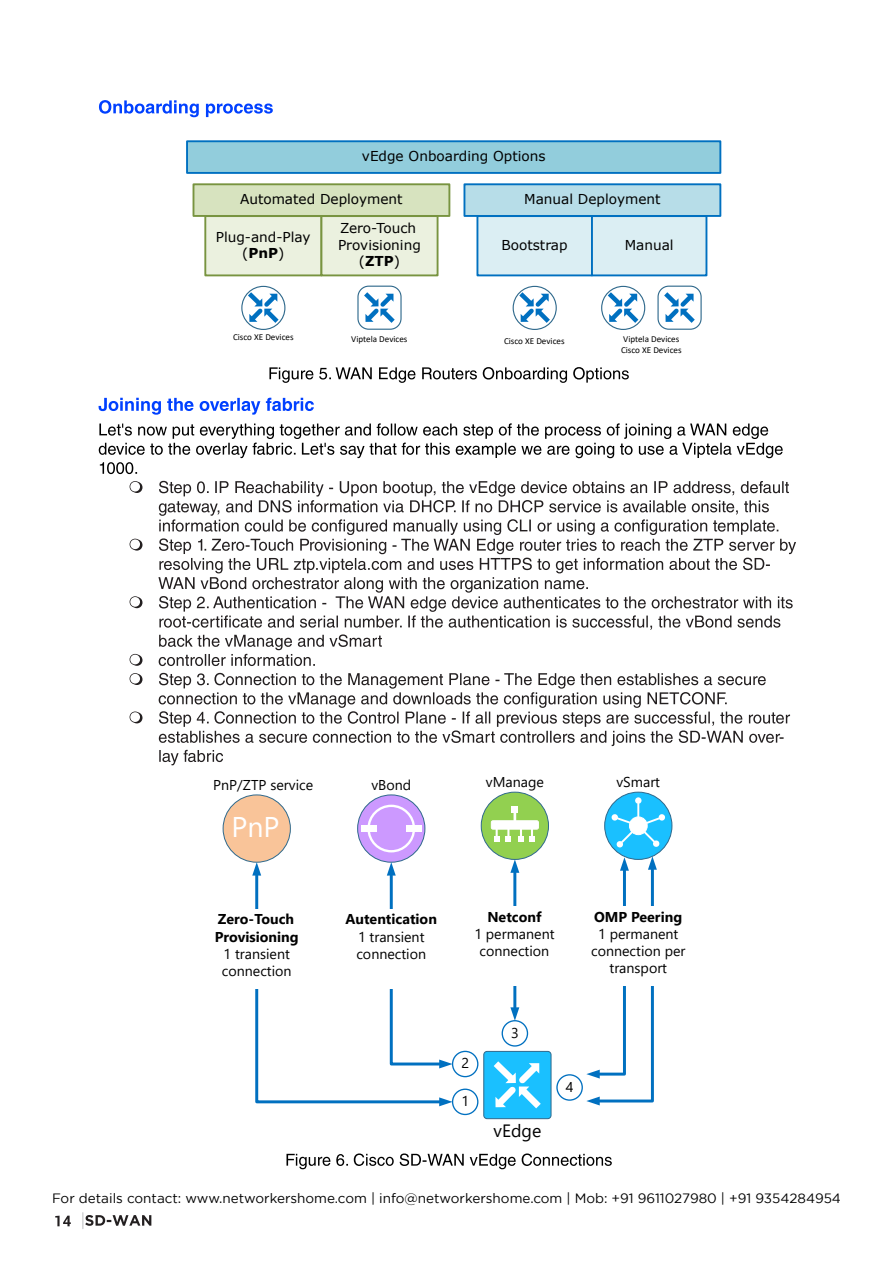
<style>
.page{position:relative;width:893px;height:1263px;background:#fff}
.page>*{position:absolute;margin:0;border:0;box-sizing:border-box;transform-origin:0 0}
.t1{font:28.5px "Segoe UI";color:#fff}
.t2{font:17.85px "Segoe UI";color:#000}
.t3{font:14.25px/17.1px "Segoe UI";color:#000;text-align:center}
.t4{font:700 14.25px/17.1px "Segoe UI";color:#000;text-align:center}
.t5{font:13.65px/16.4px "Verdana";color:#000;text-align:center}
.t6{font:13.5px "Gotham";color:#000}
.t7{font:9.15px/10.9px "Calibri";color:#000}
.s1{font-weight:700}
.s2{font-weight:400}
</style>
<div class="page">
<svg style="left:99px;top:100px;width:174px;height:17px"></svg>
<svg style="left:269px;top:367px;width:360px;height:16px"></svg>
<svg style="left:286px;top:1153px;width:326px;height:16px"></svg>
<div style="left:187px;top:141px;width:533px;height:32px;background:#92cddc"></div>
<div style="left:186px;top:140px;width:535px;height:34px;border:2px solid #0070c0"></div>
<div style="left:193px;top:184px;width:256px;height:32px;background:#d7e3bf"></div>
<div style="left:193px;top:183px;width:257px;height:34px;border:2px solid #789440"></div>
<div style="left:464px;top:184px;width:256px;height:32px;background:#b7dde8"></div>
<div style="left:463px;top:183px;width:258px;height:34px;border:2px solid #0070c0"></div>
<div style="left:205px;top:216px;width:116px;height:59px;background:#ebf1df"></div>
<div style="left:204px;top:215px;width:118px;height:61px;border:2px solid #789440"></div>
<div style="left:321px;top:216px;width:117px;height:59px;background:#ebf1df"></div>
<div style="left:320px;top:215px;width:118px;height:61px;border:2px solid #789440"></div>
<div style="left:477px;top:216px;width:115px;height:59px;background:#dbeef3"></div>
<div style="left:476px;top:215px;width:117px;height:61px;border:2px solid #0070c0"></div>
<div style="left:592px;top:216px;width:114px;height:59px;background:#dbeef3"></div>
<div style="left:591px;top:215px;width:116px;height:61px;border:2px solid #0070c0"></div>
<div style="left:357px;top:286px;width:45px;height:44px;border:1px solid #2f698c;border-radius:11px"></div>
<svg style="left:361px;top:289px;width:37px;height:37px"></svg>
<svg style="left:241px;top:285px;width:45px;height:45px"></svg>
<div style="left:657px;top:286px;width:45px;height:44px;border:1px solid #2f698c;border-radius:11px"></div>
<svg style="left:661px;top:289px;width:37px;height:37px"></svg>
<svg style="left:601px;top:285px;width:45px;height:45px"></svg>
<svg style="left:512px;top:285px;width:45px;height:45px"></svg>
<svg style="left:130px;top:673px;width:660px;height:92px"></svg>
<svg style="left:130px;top:481px;width:666px;height:185px"></svg>
<svg style="left:99px;top:423px;width:684px;height:51px"></svg>
<svg style="left:99px;top:398px;width:215px;height:17px"></svg>
<div style="left:484px;top:1051px;width:67px;height:68px;background:#1ac0ff;border-radius:3px"></div>
<div style="left:483px;top:1051px;width:68px;height:68px;border:1px solid #2f698c;border-radius:3px"></div>
<svg style="left:493px;top:1061px;width:48px;height:48px"></svg>
<div style="left:605px;top:792px;width:67px;height:67px;background:#1ac0ff;border-radius:50%"></div>
<div style="left:604px;top:792px;width:68px;height:68px;border:1px solid #2f698c;border-radius:50%"></div>
<div style="left:635px;top:797px;width:6px;height:7px;background:#fff;border-radius:50%"></div>
<svg style="left:611px;top:804px;width:54px;height:44px"></svg>
<div style="left:358px;top:795px;width:67px;height:67px;background:#c9f;border-radius:50%"></div>
<div style="left:357px;top:794px;width:68px;height:69px;border:1px solid #2f698c;border-radius:50%"></div>
<div style="left:367px;top:805px;width:48px;height:47px;border:2px solid #fff;border-radius:50%"></div>
<div style="left:361px;top:825px;width:15px;height:7px;background:#fff"></div>
<div style="left:406px;top:825px;width:15px;height:7px;background:#fff"></div>
<div style="left:481px;top:792px;width:67px;height:67px;background:#92d050;border-radius:50%"></div>
<div style="left:481px;top:792px;width:68px;height:68px;border:1px solid #2f698c;border-radius:50%"></div>
<div style="left:491px;top:821px;width:47px;height:8px;background:#fff;border-radius:2px"></div>
<div style="left:491px;top:820px;width:48px;height:9px;border:1px solid #fff;border-radius:2px"></div>
<svg style="left:512px;top:806px;width:6px;height:15px"></svg>
<svg style="left:494px;top:829px;width:5px;height:13px"></svg>
<svg style="left:506px;top:829px;width:5px;height:13px"></svg>
<svg style="left:518px;top:829px;width:17px;height:13px"></svg>
<hr style="left:513px;top:873px;width:3px;height:134px;background:#0070c0">
<svg style="left:510px;top:1007px;width:9px;height:14px"></svg>
<svg style="left:510px;top:859px;width:9px;height:14px"></svg>
<div style="left:444px;top:906px;width:141px;height:79px;background:#fff"></div>
<svg style="left:252px;top:862px;width:201px;height:244px"></svg>
<div style="left:452px;top:1088px;width:26px;height:27px;border:1px solid #0070c0;border-radius:50%"></div>
<div style="left:452px;top:1051px;width:26px;height:26px;border:1px solid #0070c0;border-radius:50%"></div>
<div style="left:556px;top:1074px;width:27px;height:27px;border:1px solid #0070c0;border-radius:50%"></div>
<div style="left:502px;top:1020px;width:26px;height:26px;border:1px solid #0070c0;border-radius:50%"></div>
<div style="left:201px;top:909px;width:112px;height:79px;background:#fff"></div>
<div style="left:223px;top:795px;width:67px;height:67px;background:#f9c499;border-radius:50%"></div>
<div style="left:223px;top:794px;width:68px;height:69px;border:1px solid #2f698c;border-radius:50%"></div>
<svg style="left:586px;top:856px;width:71px;height:249px"></svg>
<div style="left:568px;top:906px;width:140px;height:79px;background:#fff"></div>
<svg style="left:55px;top:1216px;width:16px;height:10px"></svg>
<svg style="left:82px;top:1212px;width:69px;height:17px"></svg>
<p class="t5" style="left:362px;top:148px;width:185px">vEdge Onboarding Options</p>
<p class="t5" style="left:240px;top:191px;width:164px">Automated Deployment</p>
<p class="t5" style="left:524px;top:191px;width:138px">Manual Deployment</p>
<p class="t5" style="left:216px;top:228px;width:96px">Plug-and-Play (<span class="s1">PnP</span>)</p>
<p class="t5" style="left:338px;top:220px;width:84px">Zero-Touch<br>Provisioning (<span class="s1">ZTP</span>)</p>
<p class="t5" style="left:501px;top:237px;width:68px">Bootstrap</p>
<p class="t5" style="left:625px;top:237px;width:50px">Manual</p>
<p class="t7" style="left:233px;top:332px;width:62px">Cisco XE Devices</p>
<p class="t7" style="left:351px;top:333px;width:58px">Viptela Devices</p>
<p class="t7" style="left:621px;top:333px;width:62px">Viptela Devices<br>Cisco XE Devices</p>
<p class="t7" style="left:504px;top:335px;width:62px">Cisco XE Devices</p>
<p class="t3" style="left:213px;top:775px;width:102px">PnP/ZTP service</p>
<p class="t1" style="left:231px;top:800px;width:50px">PnP</p>
<p class="t4" style="left:215px;top:910px;width:85px">Zero-Touch<br>Provisioning<br><span class="s2">1 transient connection</span></p>
<p class="t3" style="left:371px;top:775px;width:41px">vBond</p>
<p class="t3" style="left:486px;top:772px;width:59px">vManage</p>
<p class="t3" style="left:616px;top:772px;width:45px">vSmart</p>
<p class="t3" style="left:346px;top:909px;width:93px"><span class="s1">Autentication<br></span>1 transient connection</p>
<p class="t3" style="left:474px;top:907px;width:82px"><span class="s1">Netconf<br></span>1 permanent connection</p>
<p class="t3" style="left:591px;top:907px;width:96px"><span class="s1">OMP Peering<br></span>1 permanent connection per transport</p>
<p class="t3" style="left:461px;top:1053px;width:9px">2</p>
<p class="t3" style="left:461px;top:1091px;width:9px">1</p>
<p class="t3" style="left:511px;top:1023px;width:9px">3</p>
<p class="t2" style="left:493px;top:1113px;width:49px">vEdge</p>
<p class="t3" style="left:566px;top:1077px;width:9px">4</p>
<p class="t6" style="left:52px;top:1191px;width:790px">For details contact: www.networkershome.com | info@networkershome.com | Mob: +91 9611027980 | +91 9354284954</p>
</div>
